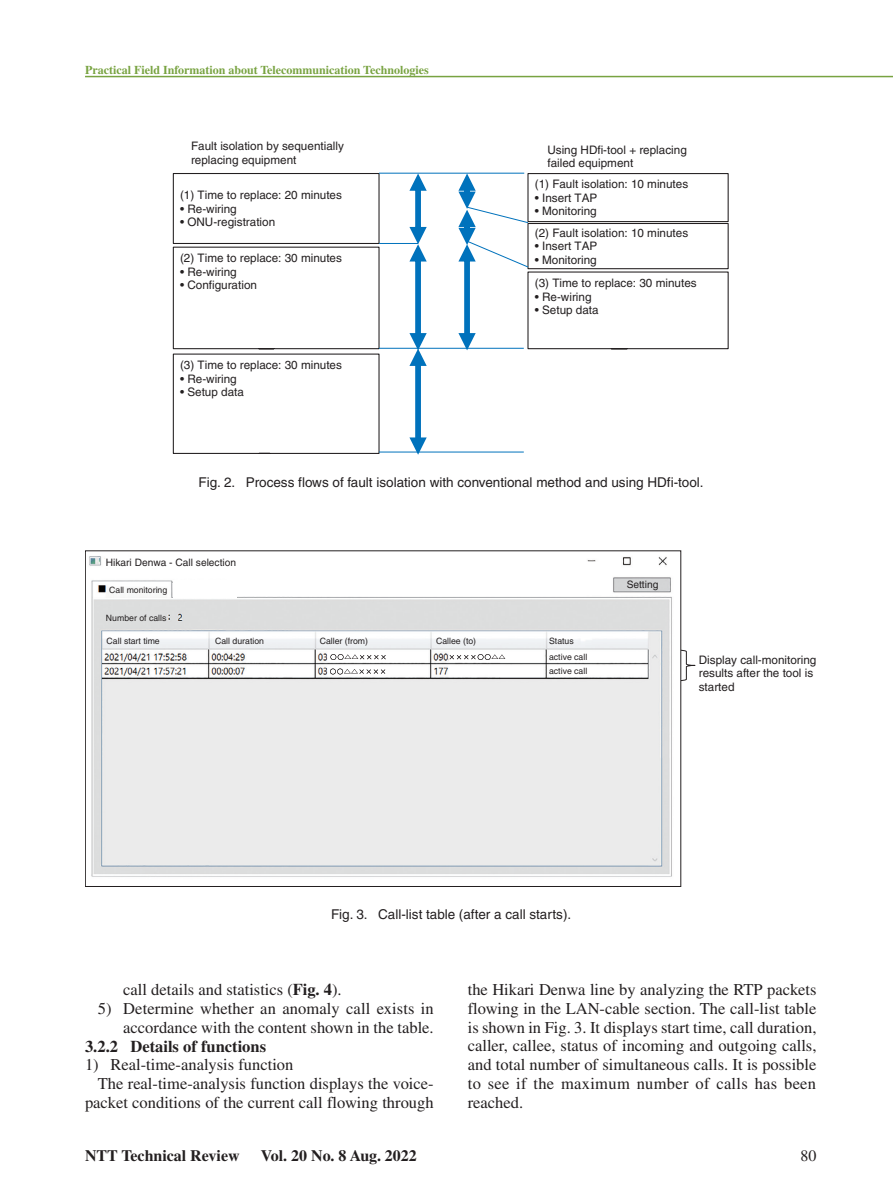
<style>
.page{position:relative;width:893px;height:1191px;background:#fff}
.page>*{position:absolute;margin:0;border:0;box-sizing:border-box;transform-origin:0 0}
.t1{font:16.5px/18.8px "Times";color:#231f20;text-align:right}
.t2{font:700 16.5px "Times";color:#231f20}
.t3{font:700 15.9px "Times";color:#231f20}
.t4{font:15.9px "Times";color:#231f20}
.t5{font:13.5px "Helvetica";color:#231f20}
.t6{font:700 12px "Times";color:#78a341}
.t7{font:11.7px/13.5px "Helvetica";color:#231f20}
.t8{font:10.2px "Helvetica";color:#231f20}
.t9{font:8.7px/15.8px "Helvetica";color:#231f20}
.s1{font-weight:700}
</style>
<div class="page">
<hr style="left:85px;top:76px;width:808px;height:1px;background:#78a341">
<svg style="left:173px;top:172px;width:556px;height:283px"></svg>
<svg style="left:681px;top:649px;width:15px;height:32px"></svg>
<img style="left:89px;top:556px;width:583px;height:321px">
<div style="left:327px;top:651px;width:66px;height:11px;background:#fff"></div>
<div style="left:448px;top:651px;width:43px;height:11px;background:#fff"></div>
<div style="left:327px;top:665px;width:43px;height:11px;background:#fff"></div>
<div style="left:173px;top:580px;width:64px;height:17px;background:#fff"></div>
<svg style="left:330px;top:654px;width:56px;height:6px"></svg>
<svg style="left:330px;top:668px;width:55px;height:6px"></svg>
<svg style="left:450px;top:654px;width:55px;height:6px"></svg>
<p class="t6" style="left:85px;top:63px;width:345px">Practical Field Information about Telecommunication Technologies</p>
<p class="t7" style="left:191px;top:139px;width:154px">Fault isolation by sequentially replacing equipment</p>
<p class="t7" style="left:547px;top:143px;width:141px">Using HDfi-tool + replacing failed equipment</p>
<p class="t7" style="left:180px;top:188px;width:163px">(1) Time to replace: 20 minutes</p>
<p class="t7" style="left:180px;top:202px;width:58px">• Re-wiring</p>
<p class="t7" style="left:180px;top:215px;width:97px">• ONU-registration</p>
<p class="t7" style="left:180px;top:251px;width:163px">(2) Time to replace: 30 minutes</p>
<p class="t7" style="left:180px;top:265px;width:58px">• Re-wiring</p>
<p class="t7" style="left:180px;top:278px;width:78px">• Configuration</p>
<p class="t7" style="left:180px;top:358px;width:163px">(3) Time to replace: 30 minutes</p>
<p class="t7" style="left:180px;top:372px;width:58px">• Re-wiring</p>
<p class="t7" style="left:180px;top:385px;width:65px">• Setup data</p>
<p class="t7" style="left:535px;top:177px;width:155px">(1) Fault isolation: 10 minutes</p>
<p class="t7" style="left:535px;top:191px;width:64px">• Insert TAP</p>
<p class="t7" style="left:535px;top:204px;width:63px">• Monitoring</p>
<p class="t7" style="left:535px;top:226px;width:155px">(2) Fault isolation: 10 minutes</p>
<p class="t7" style="left:535px;top:239px;width:64px">• Insert TAP</p>
<p class="t7" style="left:535px;top:248px;width:163px;line-height:23.2px">• Monitoring<br>(3) Time to replace: 30 minutes</p>
<p class="t7" style="left:535px;top:290px;width:58px">• Re-wiring</p>
<p class="t7" style="left:535px;top:303px;width:65px">• Setup data</p>
<p class="t5" style="left:199px;top:474px;width:507px">Fig. 2. Process flows of fault isolation with conventional method and using HDfi-tool.</p>
<p class="t8" style="left:106px;top:556px;width:132px">Hikari Denwa - Call selection</p>
<p class="t9" style="left:109px;top:581px;width:60px">Call monitoring</p>
<p class="t9" style="left:106px;top:610px;width:62px">Number of calls</p>
<p class="t9" style="left:107px;top:633px;width:55px">Call start time</p>
<p class="t9" style="left:215px;top:633px;width:50px">Call duration</p>
<p class="t9" style="left:320px;top:633px;width:50px">Caller (from)</p>
<p class="t9" style="left:436px;top:633px;width:42px">Callee (to)</p>
<p class="t9" style="left:549px;top:633px;width:40px">Status active call</p>
<p class="t9" style="left:549px;top:663px;width:40px">active call</p>
<p class="t8" style="left:627px;top:578px;width:33px">Setting</p>
<p class="t7" style="left:699px;top:652px;width:119px">Display call-monitoring results after the tool is started</p>
<p class="t5" style="left:331px;top:906px;width:242px">Fig. 3. Call-list table (after a call starts).</p>
<p class="t1" style="left:123px;top:980px;width:220px">call details and statistics (<span class="s1">Fig. 4</span>).</p>
<p class="t1" style="left:98px;top:999px;width:337px">5) Determine whether an anomaly call exists in accordance with the content shown in the table.</p>
<p class="t2" style="left:85px;top:1036px;width:183px">3.2.2 Details of functions</p>
<p class="t1" style="left:85px;top:1055px;width:210px">1) Real-time-analysis function</p>
<p class="t1" style="left:98px;top:1074px;width:337px">The real-time-analysis function displays the voice-</p>
<p class="t1" style="left:85px;top:1092px;width:350px">packet conditions of the current call flowing through</p>
<p class="t1" style="left:468px;top:980px;width:350px;text-align:justify">the Hikari Denwa line by analyzing the RTP packets flowing in the LAN-cable section. The call-list table is shown in Fig. 3. It displays start time, call duration, caller, callee, status of incoming and outgoing calls, and total number of simultaneous calls. It is possible to see if the maximum number of calls has been reached.</p>
<p class="t3" style="left:85px;top:1146px;width:156px">NTT Technical Review</p>
<p class="t3" style="left:261px;top:1146px;width:157px">Vol. 20 No. 8 Aug. 2022</p>
<p class="t4" style="left:800px;top:1146px;width:17px">80</p>
</div>
